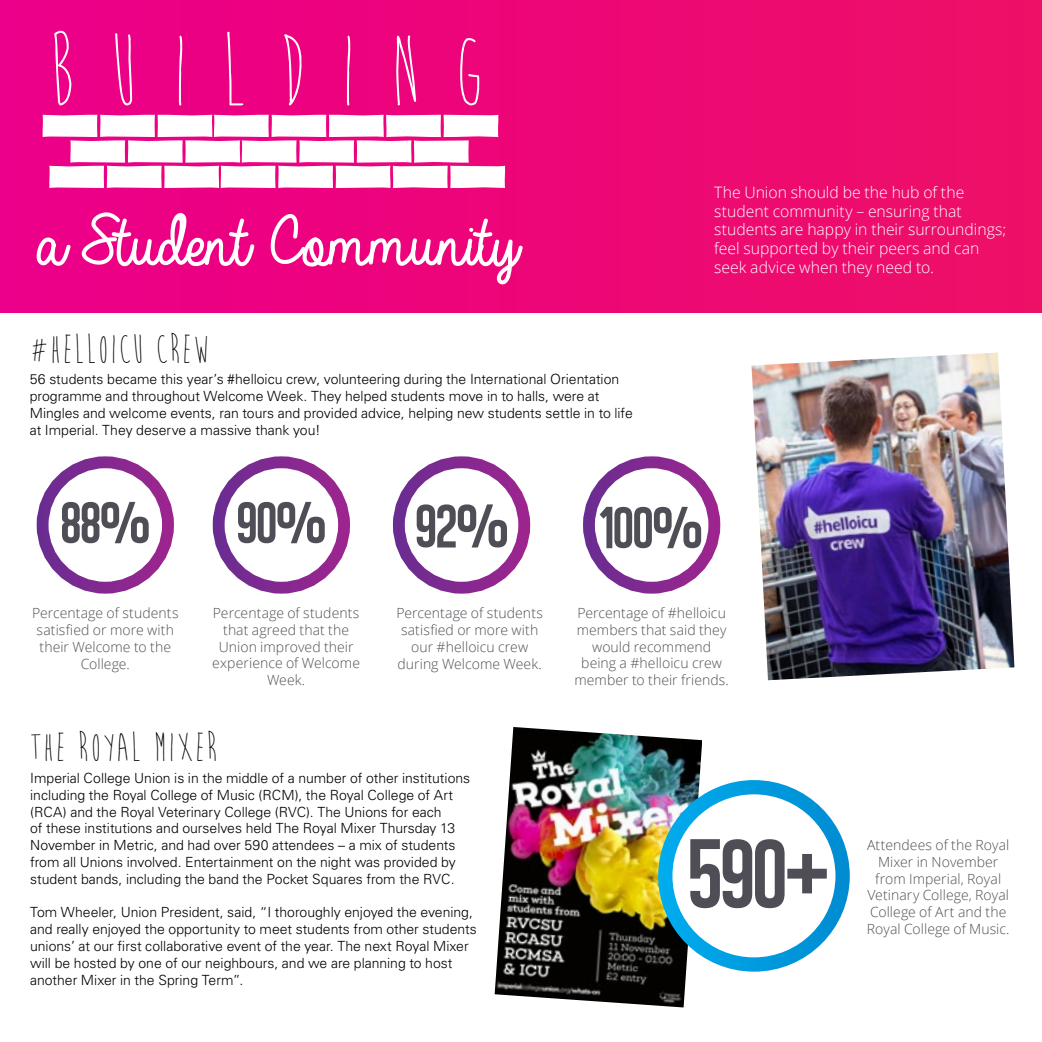
<style>
.page{position:relative;width:1042px;height:1042px;background:#fff}
.page>*{position:absolute;margin:0;border:0;box-sizing:border-box;transform-origin:0 0}
.t1{font:105px "Brain Flower";letter-spacing:.27em;color:#fff}
.t2{font:100.98px "Algre Sans NC";color:#4f4e56}
.t3{font:74.73px "Always In My Heart";letter-spacing:-.005em;color:#fff}
.t4{font:63px "Algre Sans NC";color:#4f4e56}
.t5{font:60.55px "Algre Sans NC";letter-spacing:-.015em;color:#4f4e56}
.t6{font:42px "Brain Flower";color:#000}
.t7{font:300 15.75px/18.9px "Open Sans";color:#fff}
.t8{font:300 14px/16.8px "Univers LT";color:#000}
.t9{font:300 14px/16.8px "Open Sans";letter-spacing:.005em;color:#4f4e56;text-align:center}
</style>
<div class="page">
<div style="left:0;top:0;width:1042px;height:313px;background:linear-gradient(to right,#ec008a,#ed0f66)"></div>
<svg style="left:43px;top:115px;width:462px;height:73px"></svg>
<img style="left:751px;top:352px;width:263px;height:328px">
<div style="left:37px;top:456px;width:137px;height:138px;border:12px solid #fff;border-radius:50%"></div>
<div style="left:393px;top:456px;width:137px;height:138px;border:12px solid #fff;border-radius:50%"></div>
<div style="left:213px;top:456px;width:137px;height:138px;border:12px solid #fff;border-radius:50%"></div>
<div style="left:583px;top:456px;width:137px;height:138px;border:12px solid #fff;border-radius:50%"></div>
<img style="left:495px;top:727px;width:207px;height:280px">
<div style="left:665px;top:787px;width:177px;height:177px;background:#fff;border-radius:50%"></div>
<div style="left:658px;top:780px;width:192px;height:191px;border:14px solid #fff;border-radius:50%"></div>
<h1 class="t1" style="left:48px;top:17px;width:442px">BUILDING</h1>
<h3 class="t3" style="left:24px;top:202px;width:481px">a Student Community</h3>
<h3 class="t6" style="left:30px;top:328px;width:181px">#HELLOICU CREW</h3>
<p class="t8" style="left:30px;top:371px;width:604px">56 students became this year’s #helloicu crew, volunteering during the International Orientation programme and throughout Welcome Week. They helped students move in to halls, were at Mingles and welcome events, ran tours and provided advice, helping new students settle in to life at Imperial. They deserve a massive thank you!</p>
<p class="t7" style="left:714px;top:182px;width:294px">The Union should be the hub of the student community – ensuring that students are happy in their surroundings; feel supported by their peers and can seek advice when they need to.</p>
<h3 class="t5" style="left:60px;top:490px;width:91px">88%</h3>
<h3 class="t5" style="left:237px;top:490px;width:91px">90%</h3>
<h3 class="t4" style="left:415px;top:492px;width:95px">92%</h3>
<h3 class="t5" style="left:598px;top:495px;width:106px">100%</h3>
<p class="t9" style="left:32px;top:604px;width:148px">Percentage of students satisfied or more with their Welcome to the<br>College.</p>
<p class="t9" style="left:212px;top:604px;width:149px">Percentage of students that agreed that the<br>Union improved their experience of Welcome<br>Week.</p>
<p class="t9" style="left:574px;top:604px;width:156px">Percentage of #helloicu members that said they would recommend being a #helloicu crew member to their friends.</p>
<p class="t9" style="left:396px;top:604px;width:148px">Percentage of students satisfied or more with our #helloicu crew during Welcome Week.</p>
<h3 class="t6" style="left:30px;top:726px;width:190px">THE ROYAL MIXER</h3>
<p class="t8" style="left:30px;top:769px;width:441px">Imperial College Union is in the middle of a number of other institutions including the Royal College of Music (RCM), the Royal College of Art (RCA) and the Royal Veterinary College (RVC). The Unions for each<br>of these institutions and ourselves held The Royal Mixer Thursday 13<br>November in Metric, and had over 590 attendees – a mix of students from all Unions involved. Entertainment on the night was provided by student bands, including the band the Pocket Squares from the RVC.</p>
<p class="t8" style="left:30px;top:904px;width:448px">Tom Wheeler, Union President, said, “I thoroughly enjoyed the evening, and really enjoyed the opportunity to meet students from other students unions’ at our first collaborative event of the year. The next Royal Mixer will be hosted by one of our neighbours, and we are planning to host another Mixer in the Spring Term”.</p>
<h2 class="t2" style="left:688px;top:819px;width:143px">590+</h2>
<p class="t9" style="left:867px;top:836px;width:144px">Attendees of the Royal<br>Mixer in November from Imperial, Royal<br>Vetinary College, Royal<br>College of Art and the<br>Royal College of Music.</p>
</div>
